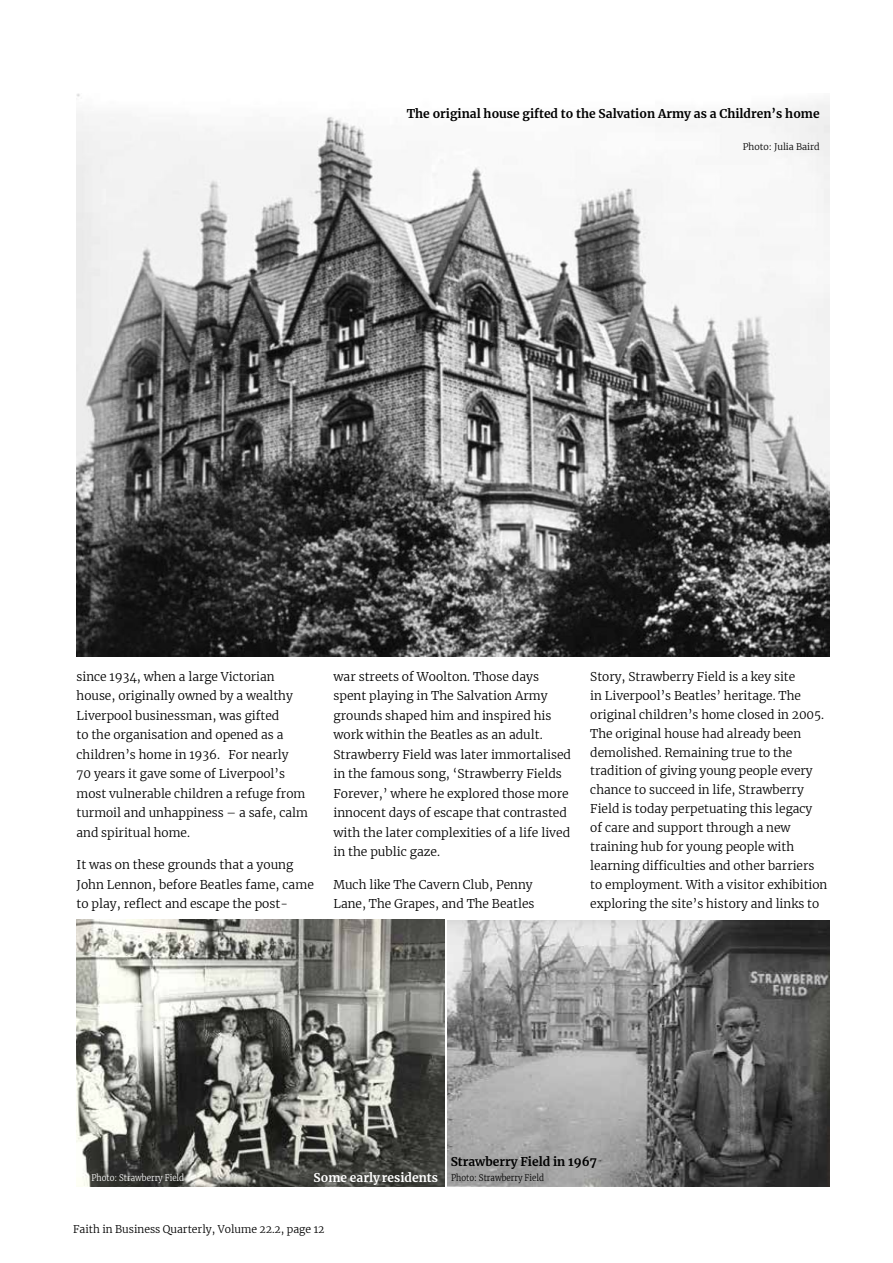
<style>
.page{position:relative;width:893px;height:1263px;background:#fff}
.page>*{position:absolute;margin:0;border:0;box-sizing:border-box;transform-origin:0 0}
.t1{font:300 12px/19.5px "Merriweather";color:#000}
.t2{font:700 12px "Merriweather";color:#000}
.t3{font:700 12px "Merriweather";color:#fff}
.t4{font:300 10.5px "Merriweather";color:#000}
.t5{font:300 9px "Merriweather";color:#fff;scale:.89 1}
.t6{font:300 9px "Merriweather";color:#000;scale:.89 1}
.t7{font:300 9px "Merriweather";color:#000}
</style>
<div class="page">
<img style="left:77px;top:94px;width:752px;height:562px">
<img style="left:77px;top:919px;width:368px;height:267px">
<img style="left:448px;top:921px;width:381px;height:265px">
<p class="t2" style="left:407px;top:105px;width:414px">The original house gifted to the Salvation Army as a Children’s home</p>
<p class="t7" style="left:743px;top:141px;width:78px">Photo: Julia Baird</p>
<p class="t1" style="left:77px;top:666px;width:233px">since 1934, when a large Victorian house, originally owned by a wealthy Liverpool businessman, was gifted<br>to the organisation and opened as a children’s home in 1936. For nearly<br>70 years it gave some of Liverpool’s most vulnerable children a refuge from turmoil and unhappiness – a safe, calm and spiritual home.</p>
<p class="t1" style="left:77px;top:855px;width:239px">It was on these grounds that a young<br>John Lennon, before Beatles fame, came to play, reflect and escape the post-</p>
<p class="t1" style="left:333px;top:666px;width:239px">war streets of Woolton. Those days spent playing in The Salvation Army grounds shaped him and inspired his work within the Beatles as an adult.<br>Strawberry Field was later immortalised in the famous song, ‘Strawberry Fields Forever,’ where he explored those more innocent days of escape that contrasted with the later complexities of a life lived in the public gaze.</p>
<p class="t1" style="left:333px;top:874px;width:203px;line-height:18.9px">Much like The Cavern Club, Penny<br>Lane, The Grapes, and The Beatles</p>
<p class="t1" style="left:590px;top:667px;width:239px;line-height:18.9px">Story, Strawberry Field is a key site<br>in Liverpool’s Beatles’ heritage. The original children’s home closed in 2005.<br>The original house had already been demolished. Remaining true to the tradition of giving young people every chance to succeed in life, Strawberry Field is today perpetuating this legacy<br>of care and support through a new training hub for young people with learning difficulties and other barriers to employment. With a visitor exhibition exploring the site’s history and links to</p>
<p class="t5" style="left:91px;top:1171px;width:106px">Photo: Strawberry Field</p>
<p class="t3" style="left:314px;top:1169px;width:126px">Some early residents</p>
<p class="t2" style="left:451px;top:1154px;width:148px">Strawberry Field in 1967</p>
<p class="t6" style="left:451px;top:1172px;width:106px">Photo: Strawberry Field</p>
<p class="t4" style="left:73px;top:1221px;width:253px">Faith in Business Quarterly, Volume 22.2, page 12</p>
</div>
